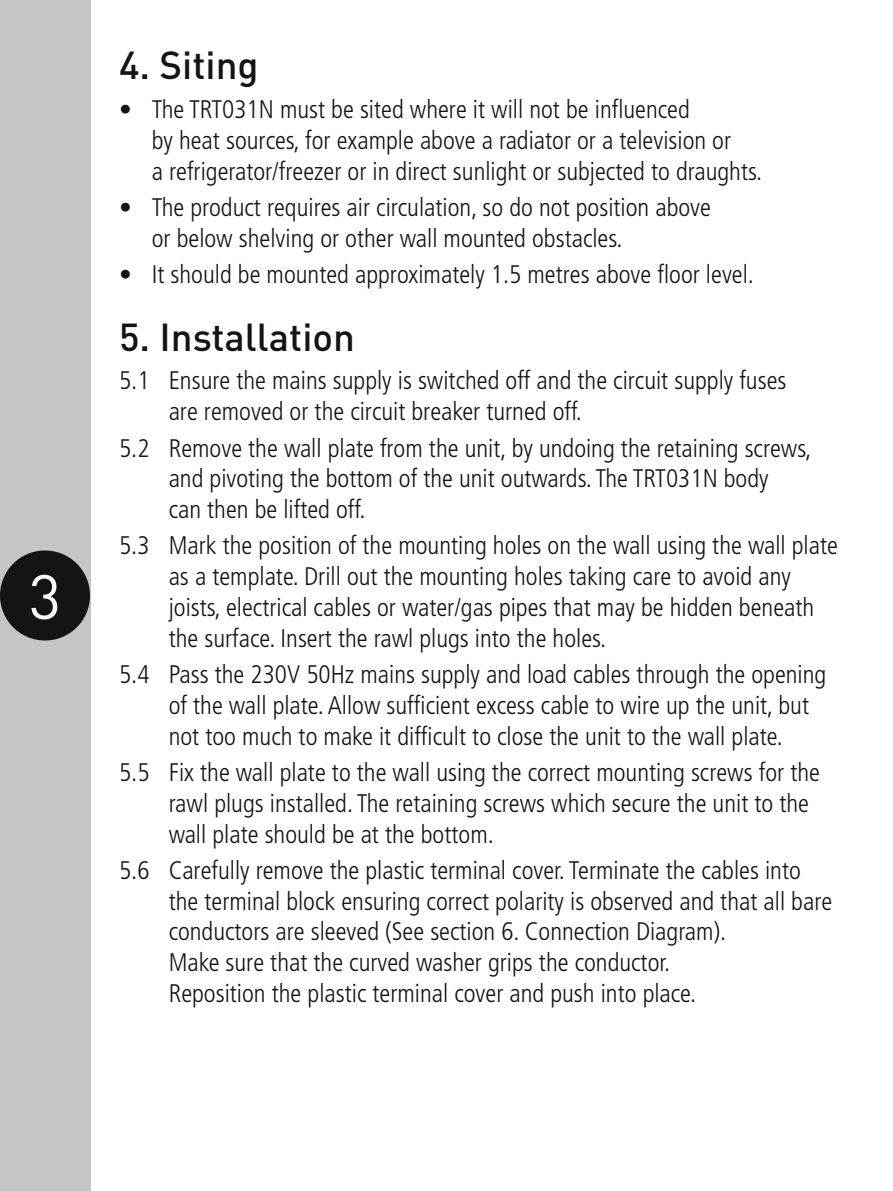
<style>
.page{position:relative;width:893px;height:1191px;background:#fff}
.page>*{position:absolute;margin:0;border:0;box-sizing:border-box;transform-origin:0 0}
.t1{font:61.6px "DINOT";color:#fff}
.t2{font:500 38.5px "DINOT";color:#141415}
.t3{font:300 condensed 25.55px/30.8px "Frutiger LT";color:#141415}
</style>
<div class="page">
<div style="left:0;top:0;width:90px;height:1191px;background:#c4c5c5"></div>
<hr style="left:892px;top:0;width:1px;height:1191px;background:#c4c5c5">
<div style="left:0;top:550px;width:90px;height:90px;background:#141415;border-radius:50%"></div>
<h1 class="t1" style="left:29px;top:558px;width:34px">3</h1>
<h2 class="t2" style="left:119px;top:41px;width:141px">4. Siting</h2>
<p class="t3" style="left:152px;top:94px;width:612px;text-indent:-33px">• The TRT031N must be sited where it will not be influenced<br>by heat sources, for example above a radiator or a television or<br>a refrigerator/freezer or in direct sunlight or subjected to draughts.</p>
<p class="t3" style="left:152px;top:192px;width:561px;text-indent:-33px">• The product requires air circulation, so do not position above or below shelving or other wall mounted obstacles.</p>
<p class="t3" style="left:119px;top:259px;width:636px">• It should be mounted approximately 1.5 metres above floor level.</p>
<h2 class="t2" style="left:119px;top:312px;width:238px">5. Installation</h2>
<p class="t3" style="left:169px;top:365px;width:619px;text-indent:-50px">5.1 Ensure the mains supply is switched off and the circuit supply fuses are removed or the circuit breaker turned off.</p>
<p class="t3" style="left:169px;top:432px;width:644px;text-indent:-50px">5.2 Remove the wall plate from the unit, by undoing the retaining screws, and pivoting the bottom of the unit outwards. The TRT031N body<br>can then be lifted off.</p>
<p class="t3" style="left:169px;top:530px;width:671px;text-indent:-50px">5.3 Mark the position of the mounting holes on the wall using the wall plate as a template. Drill out the mounting holes taking care to avoid any joists, electrical cables or water/gas pipes that may be hidden beneath the surface. Insert the rawl plugs into the holes.</p>
<p class="t3" style="left:169px;top:659px;width:659px;text-indent:-50px">5.4 Pass the 230V 50Hz mains supply and load cables through the opening of the wall plate. Allow sufficient excess cable to wire up the unit, but not too much to make it difficult to close the unit to the wall plate.</p>
<p class="t3" style="left:169px;top:757px;width:653px;text-indent:-50px">5.5 Fix the wall plate to the wall using the correct mounting screws for the rawl plugs installed. The retaining screws which secure the unit to the wall plate should be at the bottom.</p>
<p class="t3" style="left:169px;top:855px;width:665px;text-indent:-50px">5.6 Carefully remove the plastic terminal cover. Terminate the cables into the terminal block ensuring correct polarity is observed and that all bare conductors are sleeved (See section 6. Connection Diagram).<br>Make sure that the curved washer grips the conductor.<br>Reposition the plastic terminal cover and push into place.</p>
</div>
